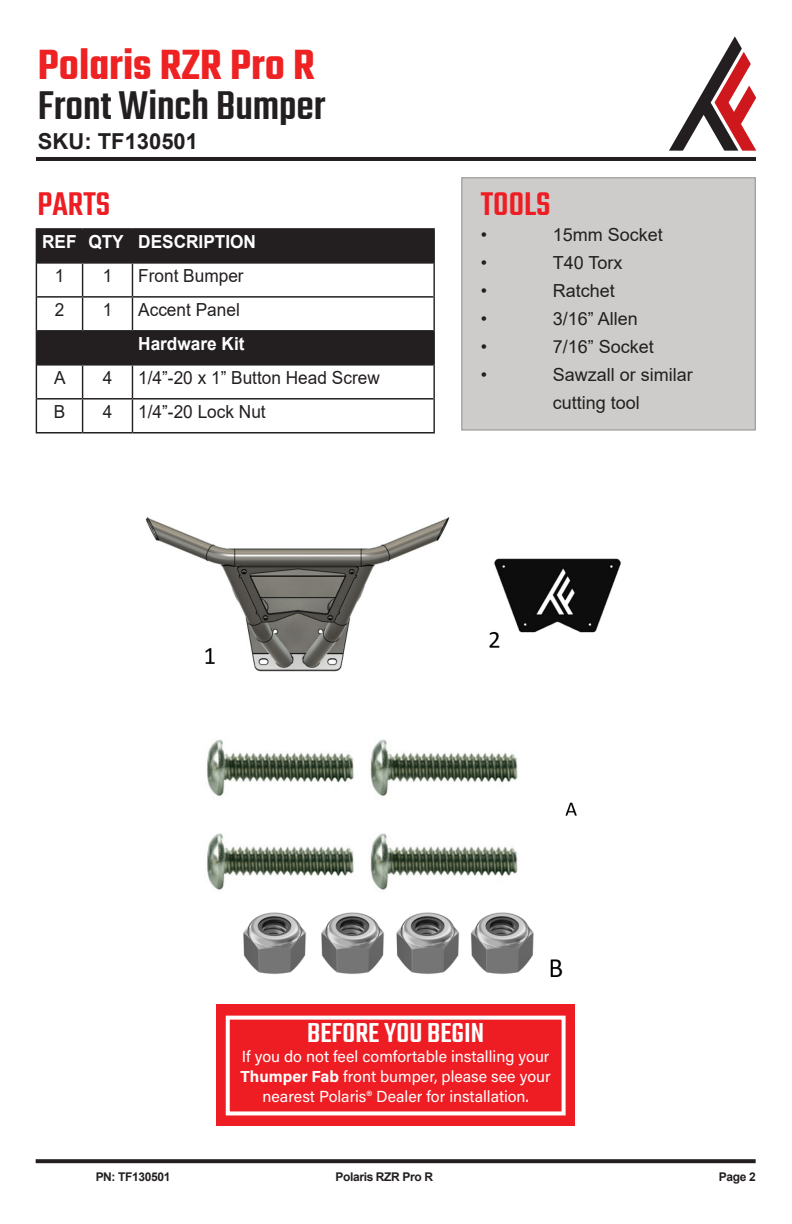
<style>
.page{position:relative;width:792px;height:1224px;background:#fff}
.page>*{position:absolute;margin:0;border:0;box-sizing:border-box;transform-origin:0 0}
.t1{font:600 46px "Teko";color:#ee2123}
.t2{font:500 44px "Teko";color:#231f20}
.t3{font:500 36px "Teko";color:#ee1d23}
.t4{font:500 30px "Teko";color:#fff}
.t5{font:700 22px "Arial";color:#231f20}
.t6{font:18px/28px "Arial";color:#231f20}
.t7{font:18px "Arial";color:#231f20;scale:.96 1}
.t8{font:700 18px "Arial";color:#fff;scale:.96 1}
.t9{font:16px/20px "Acumin Pro";color:#fff;text-align:center}
.t10{font:700 12px "Arial";letter-spacing:-.03em;color:#231f20}
.s1{font-weight:700}
</style>
<div class="page">
<hr style="left:36px;top:157px;width:720px;height:4px;background:#231f20">
<svg style="left:36px;top:1159px;width:720px;height:4px;background:#2d292a"></svg>
<div style="left:216px;top:1004px;width:359px;height:122px;background:#ee1d23"></div>
<div style="left:226px;top:1016px;width:340px;height:99px;border:4px solid #fff"></div>
<svg style="left:669px;top:36px;width:87px;height:115px"></svg>
<svg style="left:37px;top:230px;width:45px;height:134px"></svg>
<svg style="left:83px;top:230px;width:350px;height:134px;fill:#231f20"></svg>
<hr style="left:36px;top:228px;width:47px;height:2px;background:#231f20">
<hr style="left:83px;top:228px;width:49px;height:2px;background:#231f20">
<hr style="left:132px;top:228px;width:303px;height:2px;background:#231f20">
<hr style="left:37px;top:262px;width:46px;height:2px;background:#231f20">
<hr style="left:83px;top:262px;width:49px;height:2px;background:#231f20">
<hr style="left:132px;top:262px;width:301px;height:2px;background:#231f20">
<hr style="left:37px;top:296px;width:46px;height:2px;background:#231f20">
<hr style="left:83px;top:296px;width:49px;height:2px;background:#231f20">
<hr style="left:132px;top:296px;width:301px;height:2px;background:#231f20">
<hr style="left:37px;top:330px;width:46px;height:2px;background:#231f20">
<hr style="left:83px;top:330px;width:49px;height:2px;background:#231f20">
<hr style="left:132px;top:330px;width:301px;height:2px;background:#231f20">
<hr style="left:37px;top:364px;width:46px;height:2px;background:#231f20">
<hr style="left:83px;top:364px;width:49px;height:2px;background:#231f20">
<hr style="left:132px;top:364px;width:301px;height:2px;background:#231f20">
<hr style="left:37px;top:398px;width:46px;height:2px;background:#231f20">
<hr style="left:83px;top:398px;width:49px;height:2px;background:#231f20">
<hr style="left:132px;top:398px;width:301px;height:2px;background:#231f20">
<hr style="left:36px;top:432px;width:47px;height:2px;background:#231f20">
<hr style="left:83px;top:432px;width:49px;height:2px;background:#231f20">
<hr style="left:132px;top:432px;width:303px;height:2px;background:#231f20">
<hr style="left:36px;top:230px;width:1px;height:33px;background:#231f20">
<hr style="left:82px;top:230px;width:1px;height:32px;background:#231f20">
<hr style="left:132px;top:230px;width:1px;height:32px;background:#231f20">
<hr style="left:433px;top:230px;width:2px;height:33px;background:#231f20">
<hr style="left:36px;top:263px;width:1px;height:34px;background:#231f20">
<hr style="left:82px;top:264px;width:1px;height:32px;background:#231f20">
<hr style="left:132px;top:264px;width:1px;height:32px;background:#231f20">
<hr style="left:433px;top:263px;width:2px;height:34px;background:#231f20">
<hr style="left:36px;top:297px;width:1px;height:34px;background:#231f20">
<hr style="left:82px;top:298px;width:1px;height:32px;background:#231f20">
<hr style="left:132px;top:298px;width:1px;height:32px;background:#231f20">
<hr style="left:433px;top:297px;width:2px;height:34px;background:#231f20">
<hr style="left:36px;top:331px;width:1px;height:34px;background:#231f20">
<hr style="left:82px;top:332px;width:1px;height:32px;background:#231f20">
<hr style="left:132px;top:332px;width:1px;height:32px;background:#231f20">
<hr style="left:433px;top:331px;width:2px;height:34px;background:#231f20">
<hr style="left:36px;top:365px;width:1px;height:34px;background:#231f20">
<hr style="left:82px;top:366px;width:1px;height:32px;background:#231f20">
<hr style="left:132px;top:366px;width:1px;height:32px;background:#231f20">
<hr style="left:433px;top:365px;width:2px;height:34px;background:#231f20">
<hr style="left:36px;top:399px;width:1px;height:33px;background:#231f20">
<hr style="left:82px;top:400px;width:1px;height:32px;background:#231f20">
<hr style="left:132px;top:400px;width:1px;height:32px;background:#231f20">
<hr style="left:433px;top:399px;width:2px;height:33px;background:#231f20">
<div style="left:461px;top:177px;width:295px;height:254px;background:#ceccca;border:1px solid #989999"></div>
<img style="left:145px;top:517px;width:476px;height:155px">
<img style="left:207px;top:739px;width:370px;height:151px">
<img style="left:243px;top:912px;width:320px;height:65px">
<p class="t1" style="left:38px;top:36px;width:278px">Polaris RZR Pro R</p>
<p class="t2" style="left:38px;top:80px;width:289px">Front Winch Bumper</p>
<p class="t5" style="left:38px;top:125px;width:162px">SKU: TF130501</p>
<p class="t3" style="left:37px;top:183px;width:74px">PARTS</p>
<p class="t8" style="left:42px;top:229px;width:37px">REF</p>
<p class="t8" style="left:88px;top:229px;width:38px">QTY</p>
<p class="t8" style="left:138px;top:229px;width:124px">DESCRIPTION</p>
<p class="t7" style="left:55px;top:263px;width:11px">1</p>
<p class="t7" style="left:103px;top:263px;width:11px">1</p>
<p class="t7" style="left:138px;top:263px;width:111px">Front Bumper</p>
<p class="t7" style="left:55px;top:297px;width:11px">2</p>
<p class="t7" style="left:103px;top:297px;width:11px">1</p>
<p class="t7" style="left:138px;top:297px;width:107px">Accent Panel</p>
<p class="t8" style="left:138px;top:331px;width:112px">Hardware Kit</p>
<p class="t7" style="left:54px;top:365px;width:13px">A</p>
<p class="t7" style="left:103px;top:365px;width:11px">4</p>
<p class="t7" style="left:138px;top:365px;width:253px">1/4”-20 x 1” Button Head Screw</p>
<p class="t7" style="left:54px;top:399px;width:13px">B</p>
<p class="t7" style="left:103px;top:399px;width:11px">4</p>
<p class="t7" style="left:138px;top:399px;width:134px">1/4”-20 Lock Nut</p>
<p class="t3" style="left:481px;top:183px;width:71px">TOOLS</p>
<p class="t6" style="left:481px;top:221px;width:8px">•</p>
<p class="t6" style="left:553px;top:221px;width:112px">15mm Socket</p>
<p class="t6" style="left:481px;top:249px;width:8px">•</p>
<p class="t6" style="left:553px;top:249px;width:71px">T40 Torx</p>
<p class="t6" style="left:481px;top:277px;width:8px">•</p>
<p class="t6" style="left:553px;top:277px;width:64px">Ratchet</p>
<p class="t6" style="left:481px;top:305px;width:8px">•</p>
<p class="t6" style="left:553px;top:305px;width:87px">3/16” Allen</p>
<p class="t6" style="left:481px;top:333px;width:8px">•</p>
<p class="t6" style="left:553px;top:333px;width:103px">7/16” Socket</p>
<p class="t6" style="left:481px;top:361px;width:8px">•</p>
<p class="t6" style="left:553px;top:361px;width:142px">Sawzall or similar cutting tool</p>
<p class="t4" style="left:307px;top:1015px;width:179px">BEFORE YOU BEGIN</p>
<p class="t9" style="left:241px;top:1046px;width:312px">If you do not feel comfortable installing your<br><span class="s1">Thumper Fab</span> front bumper, please see your nearest Polaris® Dealer for installation.</p>
<p class="t10" style="left:96px;top:1168px;width:76px">PN: TF130501</p>
<p class="t10" style="left:335px;top:1168px;width:99px">Polaris RZR Pro R</p>
<p class="t10" style="left:719px;top:1168px;width:38px">Page 2</p>
</div>
